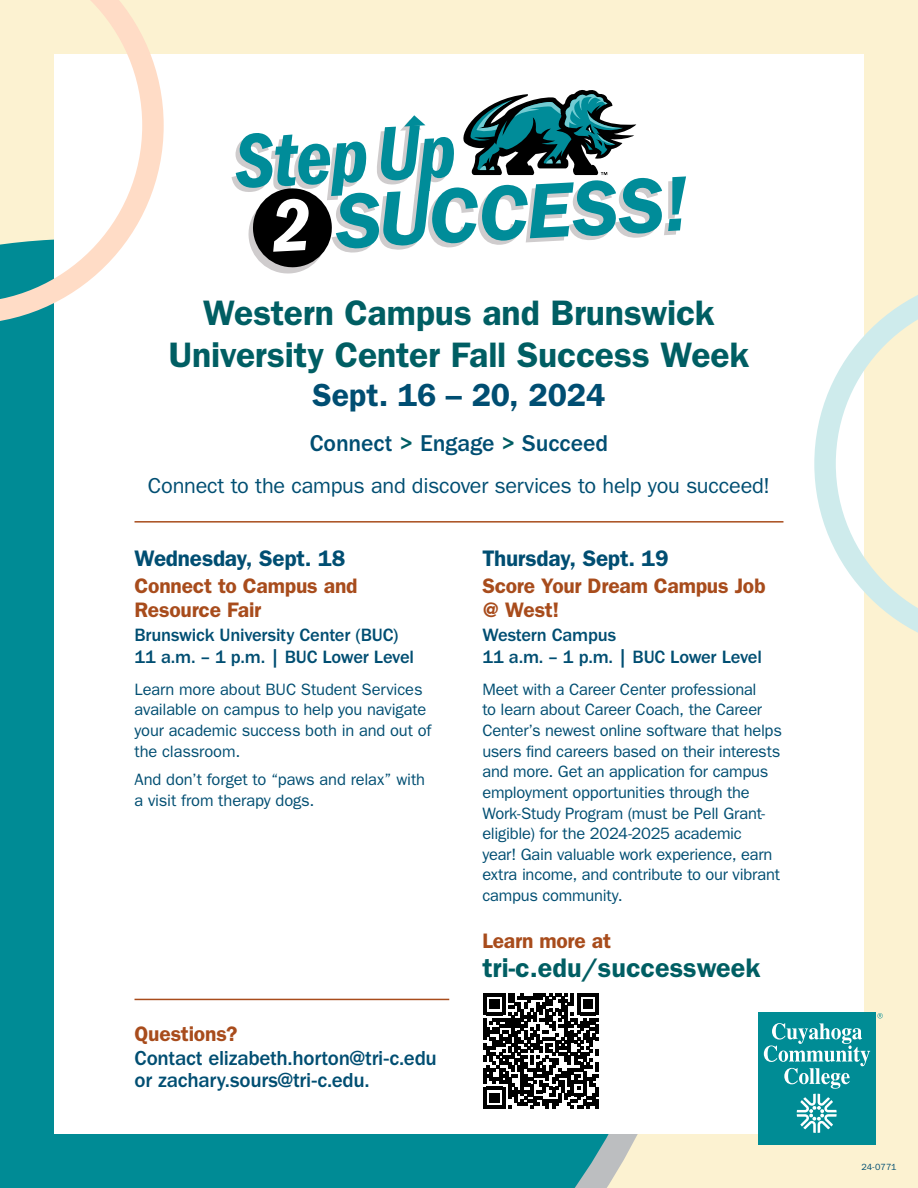
<style>
.page{position:relative;width:918px;height:1188px;background:#fcf2d1}
.page>*{position:absolute;margin:0;border:0;box-sizing:border-box;transform-origin:0 0}
.main_title{font:600 35.55px/42.6px "ITC Franklin Gothic Std";letter-spacing:-.005em;color:#005e63;text-align:center}
.main_date{font:600 32.1px "ITC Franklin Gothic Std";letter-spacing:-.005em;color:#004e72}
.web_address_text{font:600 27px "ITC Franklin Gothic Std";color:#005e63}
.top_body_text{font:500 23.7px "ITC Franklin Gothic Std";color:#004e72}
.date_text{font:600 22.5px "ITC Franklin Gothic Std";letter-spacing:-.01em;color:#004e72}
.body_text{font:21.75px "ITC Franklin Gothic Std";letter-spacing:-.01em;color:#004e72}
.title_text{font:600 21px/24px "ITC Franklin Gothic Std";letter-spacing:-.01em;color:#a84c1c}
.time_text{font:500 21px/22.5px "ITC Franklin Gothic Std";letter-spacing:-.015em;color:#004e72}
.time_text-2{font:500 18.45px "ITC Franklin Gothic Std";letter-spacing:-.015em;color:#004e72}
.body_text-2{font:16.5px/20.5px "ITC Franklin Gothic Std";letter-spacing:-.01em;color:#004e72}
.t1{font:9px "ITC Franklin Gothic Std";letter-spacing:-.01em;color:#004e72}
.s1{color:#005e63}
</style>
<div class="page">
<div style="left:0;top:324px;width:638px;height:864px;background:#008b95"></div>
<div style="left:54px;top:54px;width:810px;height:1080px;background:#fff"></div>
<div style="left:758px;top:1012px;width:117px;height:133px;background:#008c95"></div>
<svg style="left:764px;top:1023px;width:106px;height:110px"></svg>
<svg style="left:877px;top:1013px;width:6px;height:5px"></svg>
<svg style="left:0;top:0;width:164px;height:324px"></svg>
<svg style="left:814px;top:295px;width:104px;height:338px"></svg>
<svg style="left:483px;top:993px;width:116px;height:116px"></svg>
<hr style="left:135px;top:521px;width:648px;height:2px;background:#a84c1c">
<svg style="left:232px;top:90px;width:454px;height:184px"></svg>
<hr style="left:135px;top:999px;width:314px;height:1px;background:#a84c1c">
<h1 class="main_title" style="left:169px;top:291px;width:582px">Western Campus and Brunswick<br>University Center Fall Success Week</h1>
<h1 class="main_date" style="left:313px;top:376px;width:294px">Sept. 16 – 20, 2024</h1>
<p class="top_body_text" style="left:310px;top:430px;width:300px">Connect <span class="s1">&gt;</span> Engage <span class="s1">&gt;</span> Succeed</p>
<p class="body_text" style="left:148px;top:473px;width:624px">Connect to the campus and discover services to help you succeed!</p>
<p class="date_text" style="left:135px;top:545px;width:212px">Wednesday, Sept. 18</p>
<p class="title_text" style="left:135px;top:574px;width:225px">Connect to Campus and<br>Resource Fair</p>
<p class="time_text-2" style="left:135px;top:624px;width:265px">Brunswick University Center (BUC)</p>
<p class="time_text-2" style="left:135px;top:647px;width:281px">11 a.m. – 1 p.m. | BUC Lower Level</p>
<p class="body_text-2" style="left:135px;top:679px;width:299px">Learn more about BUC Student Services available on campus to help you navigate your academic success both in and out of the classroom.</p>
<p class="body_text-2" style="left:135px;top:769px;width:292px">And don’t forget to “paws and relax” with a visit from therapy dogs.</p>
<p class="title_text" style="left:135px;top:1022px;width:105px">Questions?</p>
<p class="time_text" style="left:135px;top:1047px;width:304px">Contact elizabeth.horton@tri-c.edu or zachary.sours@tri-c.edu.</p>
<p class="date_text" style="left:482px;top:545px;width:188px">Thursday, Sept. 19</p>
<p class="title_text" style="left:482px;top:574px;width:285px">Score Your Dream Campus Job @ West!</p>
<p class="time_text-2" style="left:482px;top:624px;width:135px">Western Campus</p>
<p class="time_text-2" style="left:482px;top:647px;width:281px">11 a.m. – 1 p.m. | BUC Lower Level</p>
<p class="body_text-2" style="left:482px;top:679px;width:301px">Meet with a Career Center professional<br>to learn about Career Coach, the Career Center’s newest online software that helps users find careers based on their interests and more. Get an application for campus employment opportunities through the Work-Study Program (must be Pell Grant&shy;eligible) for the 2024-2025 academic<br>year! Gain valuable work experience, earn extra income, and contribute to our vibrant campus community.</p>
<p class="title_text" style="left:482px;top:929px;width:130px">Learn more at</p>
<p class="web_address_text" style="left:482px;top:951px;width:280px">tri-c.edu/successweek</p>
<p class="t1" style="left:861px;top:1162px;width:37px">24-0771</p>
</div>
